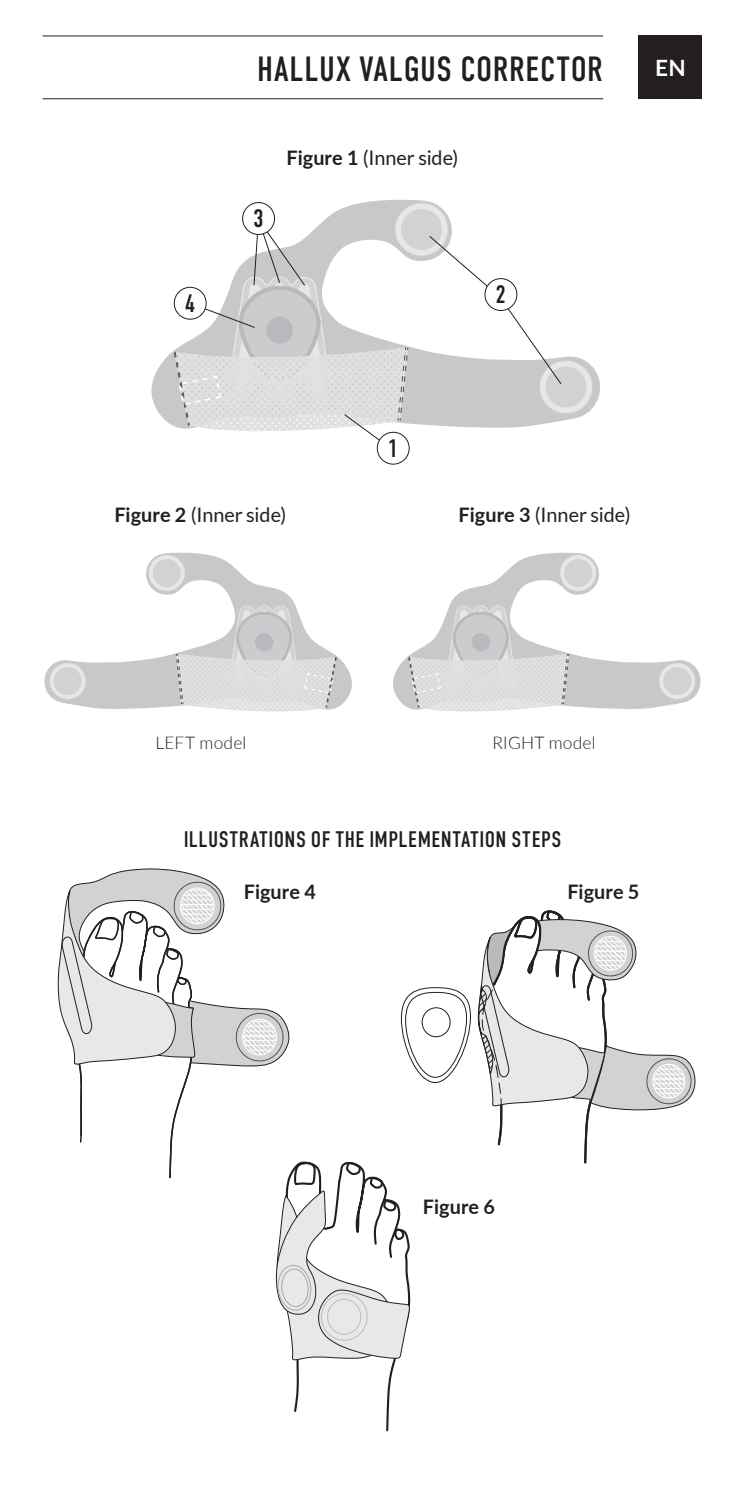
<style>
.page{position:relative;width:745px;height:1489px;background:#fff}
.page>*{position:absolute;margin:0;border:0;box-sizing:border-box;transform-origin:0 0}
.t1{font:35px "DIN Condensed";letter-spacing:.02em;color:#231f20}
.t2{font:25.25px "DIN Condensed";color:#231f20}
.t3{font:22.5px "DIN Condensed";letter-spacing:.02em;color:#231f20}
.t4{font:700 22.5px "Lato";color:#fff}
.t5{font:20px "Lato";color:#231f20}
.t6{font:700 20px "Lato";letter-spacing:.005em;color:#231f20}
.t7{font:300 17.5px "Lato";letter-spacing:.015em;color:#231f20}
.s1{font-weight:700}
</style>
<div class="page">
<div style="left:638px;top:35px;width:64px;height:64px;background:#231f20"></div>
<hr style="left:43px;top:35px;width:559px;height:1px;background:#231f20">
<hr style="left:43px;top:98px;width:559px;height:1px;background:#231f20">
<svg style="left:151px;top:200px;width:449px;height:228px"></svg>
<div style="left:539px;top:360px;width:53px;height:54px;background:#d1d2d4;border-radius:50%"></div>
<div style="left:539px;top:361px;width:52px;height:52px;border:6px solid #e6e7e9;border-radius:50%"></div>
<div style="left:394px;top:202px;width:54px;height:54px;background:#d1d2d4;border-radius:50%"></div>
<div style="left:395px;top:203px;width:52px;height:52px;border:6px solid #e6e7e9;border-radius:50%"></div>
<div style="left:376px;top:432px;width:33px;height:32px;border:1px solid #231f20;border-radius:50%"></div>
<svg style="left:428px;top:235px;width:134px;height:150px"></svg>
<div style="left:484px;top:278px;width:32px;height:32px;background:#fff;border-radius:50%"></div>
<div style="left:484px;top:278px;width:33px;height:33px;border:1px solid #231f20;border-radius:50%"></div>
<div style="left:242px;top:202px;width:32px;height:32px;background:#fff;border-radius:50%"></div>
<div style="left:242px;top:202px;width:33px;height:33px;border:1px solid #231f20;border-radius:50%"></div>
<svg style="left:173px;top:218px;width:235px;height:241px"></svg>
<div style="left:174px;top:287px;width:32px;height:32px;background:#fff;border-radius:50%"></div>
<div style="left:174px;top:287px;width:32px;height:32px;border:1px solid #231f20;border-radius:50%"></div>
<svg style="left:44px;top:552px;width:308px;height:157px"></svg>
<div style="left:49px;top:662px;width:37px;height:37px;background:#d1d2d4;border-radius:50%"></div>
<div style="left:50px;top:663px;width:35px;height:36px;border:4px solid #e6e7e9;border-radius:50%"></div>
<div style="left:148px;top:554px;width:37px;height:37px;background:#d1d2d4;border-radius:50%"></div>
<div style="left:149px;top:555px;width:35px;height:36px;border:4px solid #e6e7e9;border-radius:50%"></div>
<svg style="left:175px;top:603px;width:162px;height:109px"></svg>
<svg style="left:393px;top:552px;width:308px;height:157px"></svg>
<div style="left:658px;top:662px;width:37px;height:37px;background:#d1d2d4;border-radius:50%"></div>
<div style="left:659px;top:663px;width:35px;height:36px;border:4px solid #e6e7e9;border-radius:50%"></div>
<div style="left:559px;top:554px;width:37px;height:37px;background:#d1d2d4;border-radius:50%"></div>
<div style="left:560px;top:555px;width:35px;height:36px;border:4px solid #e6e7e9;border-radius:50%"></div>
<svg style="left:408px;top:603px;width:161px;height:109px"></svg>
<svg style="left:477px;top:910px;width:218px;height:254px"></svg>
<svg style="left:58px;top:868px;width:412px;height:564px"></svg>
<h1 class="t1" style="left:257px;top:49px;width:347px">HALLUX VALGUS CORRECTOR</h1>
<p class="t4" style="left:654px;top:52px;width:32px">EN</p>
<p class="t2" style="left:185px;top:289px;width:12px">4</p>
<p class="t2" style="left:253px;top:204px;width:12px">3</p>
<p class="t5" style="left:286px;top:147px;width:173px"><span class="s1">Figure 1</span> (Inner side)</p>
<p class="t2" style="left:495px;top:280px;width:12px">2</p>
<p class="t2" style="left:387px;top:434px;width:12px">1</p>
<p class="t5" style="left:114px;top:504px;width:173px"><span class="s1">Figure 2</span> (Inner side)</p>
<p class="t5" style="left:458px;top:504px;width:173px"><span class="s1">Figure 3</span> (Inner side)</p>
<p class="t7" style="left:155px;top:730px;width:92px">LEFT model</p>
<p class="t7" style="left:492px;top:730px;width:104px">RIGHT model</p>
<p class="t3" style="left:183px;top:826px;width:379px">ILLUSTRATIONS OF THE IMPLEMENTATION STEPS</p>
<p class="t6" style="left:243px;top:876px;width:74px">Figure 4</p>
<p class="t6" style="left:567px;top:876px;width:74px">Figure 5</p>
<p class="t6" style="left:422px;top:1192px;width:74px">Figure 6</p>
</div>
